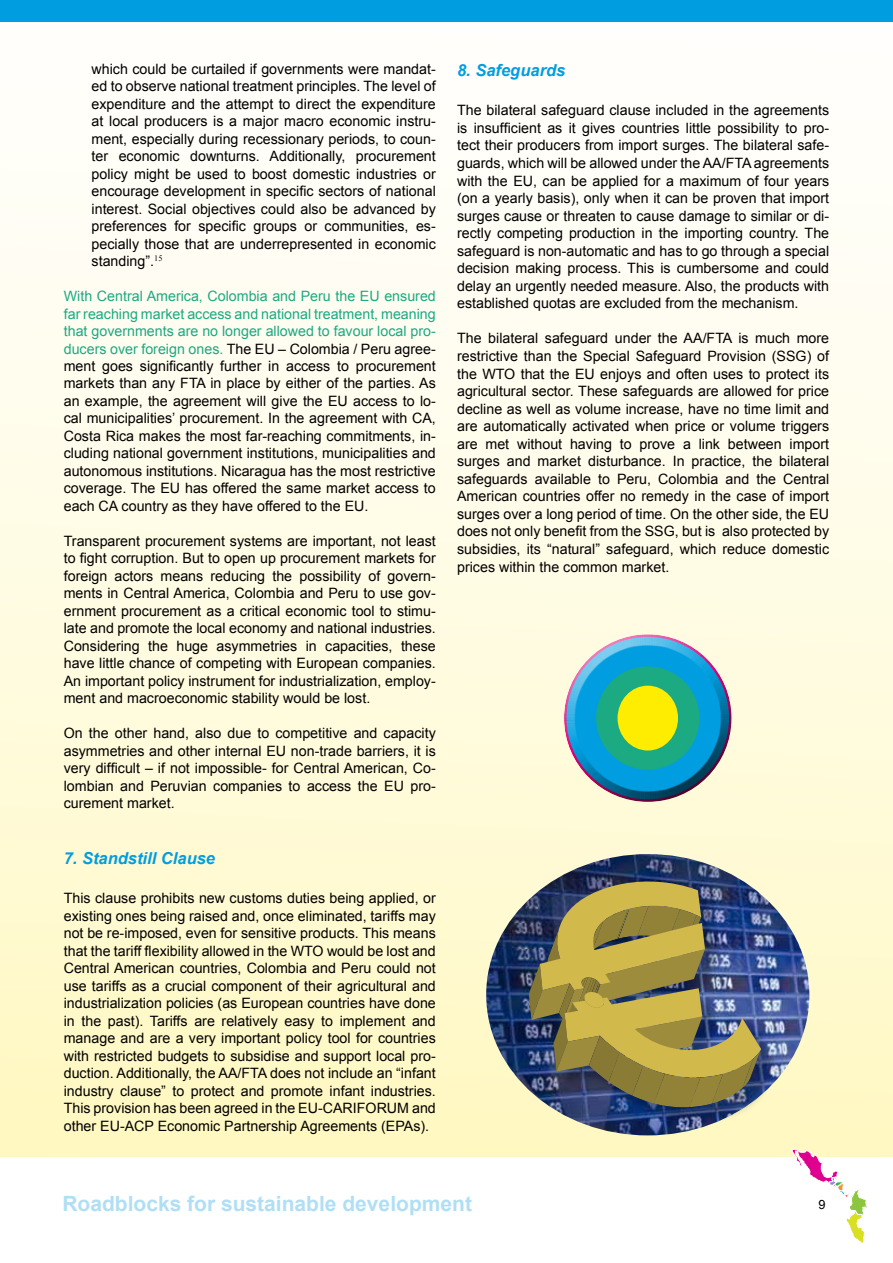
<style>
.page{position:relative;width:893px;height:1263px;background:#fff}
.page>*{position:absolute;margin:0;border:0;box-sizing:border-box;transform-origin:0 0}
.t1{font:700 21px "Arial";color:#b0dff5}
.t2{font:italic 700 16.5px "Arial";color:#009ee0}
.t3{font:14.25px/17.5px "Arial";color:#000;text-align:justify}
.t4{font:12.75px "Arial";color:#000}
.s1{color:#1baa82}
</style>
<div class="page">
<div style="left:0;top:0;width:893px;height:1156px;background:linear-gradient(to bottom,#fff,#fff8c4)"></div>
<svg style="left:792px;top:1149px;width:76px;height:94px"></svg>
<hr style="left:0;top:0;width:1px;height:1156px;background:#fff8bd">
<img style="left:486px;top:854px;width:323px;height:281px">
<div style="left:532px;top:884px;width:247px;height:241px;background:#000;opacity:.3"></div>
<img style="left:529px;top:879px;width:232px;height:228px">
<div style="left:0;top:0;width:893px;height:21px;background:#009ee0"></div>
<div style="left:562px;top:632px;width:170px;height:129px;background:#fff;opacity:.75"></div>
<div style="left:562px;top:657px;width:170px;height:146px;background:#000;opacity:.75"></div>
<p class="t3" style="left:92px;top:60px;width:346px">which could be curtailed if governments were mandat&shy;ed to observe national treatment principles. The level of expenditure and the attempt to direct the expenditure at local producers is a major macro economic instru&shy;ment, especially during recessionary periods, to coun&shy;ter economic downturns. Additionally, procurement policy might be used to boost domestic industries or encourage development in specific sectors of national interest. Social objectives could also be advanced by preferences for specific groups or communities, es&shy;pecially those that are underrepresented in economic standing”.<sup>15</sup></p>
<p class="t3" style="left:64px;top:287px;width:374px"><span class="s1">With Central America, Colombia and Peru the EU ensured far reaching market access and national treatment, meaning that governments are no longer allowed to favour local pro&shy;ducers over foreign ones.</span> The EU – Colombia / Peru agree&shy;ment goes significantly further in access to procurement markets than any FTA in place by either of the parties. As an example, the agreement will give the EU access to lo&shy;cal municipalities’ procurement. In the agreement with CA, Costa Rica makes the most far-reaching commitments, in&shy;cluding national government institutions, municipalities and autonomous institutions. Nicaragua has the most restrictive coverage. The EU has offered the same market access to each CA country as they have offered to the EU.</p>
<p class="t3" style="left:64px;top:532px;width:374px">Transparent procurement systems are important, not least to fight corruption. But to open up procurement markets for foreign actors means reducing the possibility of govern&shy;ments in Central America, Colombia and Peru to use gov&shy;ernment procurement as a critical economic tool to stimu&shy;late and promote the local economy and national industries.<br>Considering the huge asymmetries in capacities, these have little chance of competing with European companies.<br>An important policy instrument for industrialization, employ&shy;ment and macroeconomic stability would be lost.</p>
<p class="t3" style="left:64px;top:725px;width:374px">On the other hand, also due to competitive and capacity asymmetries and other internal EU non-trade barriers, it is very difficult – if not impossible- for Central American, Co&shy;lombian and Peruvian companies to access the EU pro&shy;curement market.</p>
<p class="t2" style="left:64px;top:847px;width:153px">7. Standstill Clause</p>
<p class="t3" style="left:64px;top:890px;width:374px">This clause prohibits new customs duties being applied, or existing ones being raised and, once eliminated, tariffs may not be re-imposed, even for sensitive products. This means that the tariff flexibility allowed in the WTO would be lost and Central American countries, Colombia and Peru could not use tariffs as a crucial component of their agricultural and industrialization policies (as European countries have done in the past). Tariffs are relatively easy to implement and manage and are a very important policy tool for countries with restricted budgets to subsidise and support local pro&shy;duction. Additionally, the AA/FTA does not include an “infant industry clause” to protect and promote infant industries.<br>This provision has been agreed in the EU-CARIFORUM and other EU-ACP Economic Partnership Agreements (EPAs).</p>
<p class="t2" style="left:457px;top:59px;width:110px">8. Safeguards</p>
<p class="t3" style="left:457px;top:102px;width:374px">The bilateral safeguard clause included in the agreements is insufficient as it gives countries little possibility to pro&shy;tect their producers from import surges. The bilateral safe&shy;guards, which will be allowed under the AA/FTA agreements with the EU, can be applied for a maximum of four years (on a yearly basis), only when it can be proven that import surges cause or threaten to cause damage to similar or di&shy;rectly competing production in the importing country. The safeguard is non-automatic and has to go through a special decision making process. This is cumbersome and could delay an urgently needed measure. Also, the products with established quotas are excluded from the mechanism.</p>
<p class="t3" style="left:457px;top:330px;width:374px">The bilateral safeguard under the AA/FTA is much more restrictive than the Special Safeguard Provision (SSG) of the WTO that the EU enjoys and often uses to protect its agricultural sector. These safeguards are allowed for price decline as well as volume increase, have no time limit and are automatically activated when price or volume triggers are met without having to prove a link between import surges and market disturbance. In practice, the bilateral safeguards available to Peru, Colombia and the Central American countries offer no remedy in the case of import surges over a long period of time. On the other side, the EU does not only benefit from the SSG, but is also protected by subsidies, its “natural” safeguard, which reduce domestic prices within the common market.</p>
<h1 class="t1" style="left:62px;top:1190px;width:411px">Roadblocks for sustainable development</h1>
<p class="t4" style="left:819px;top:1196px;width:9px">9</p>
</div>
